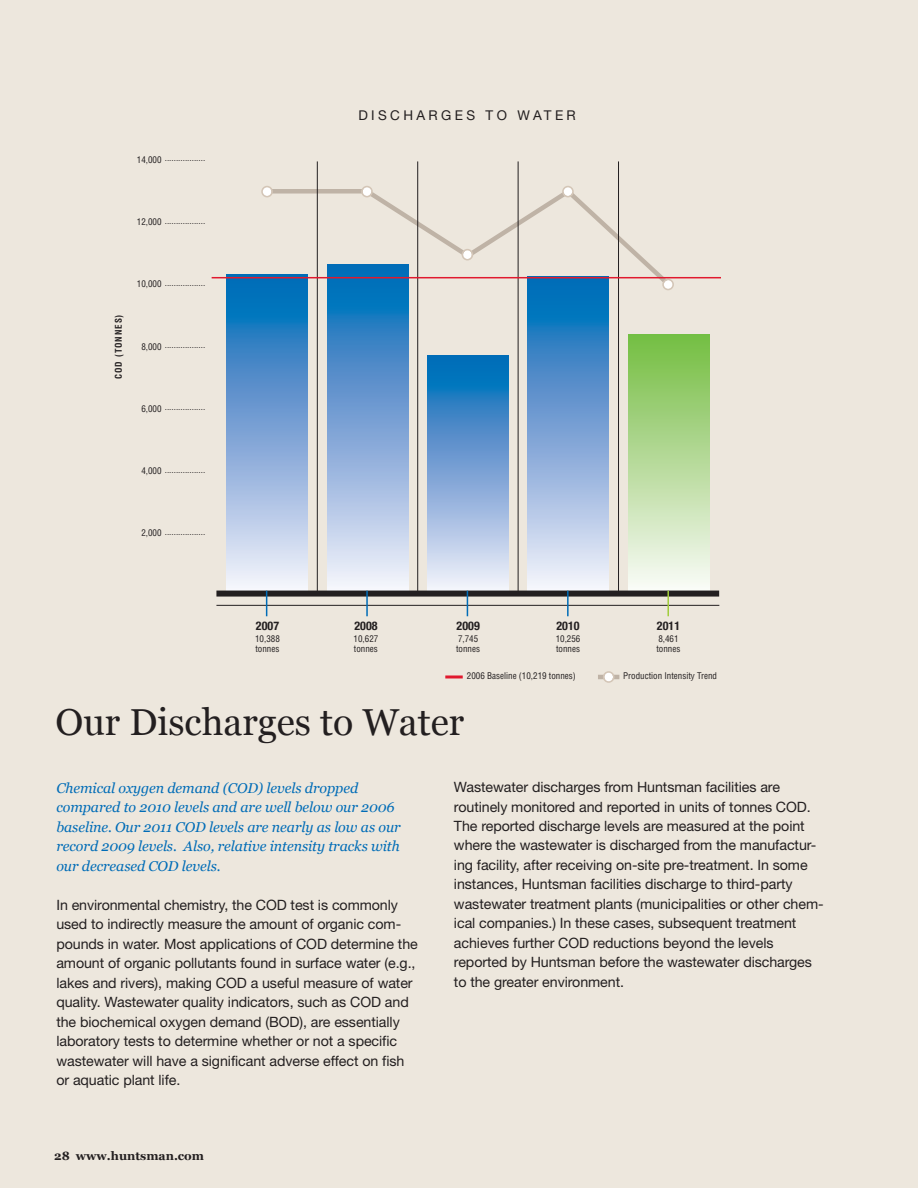
<style>
.page{position:relative;width:918px;height:1188px;background:#ede7dd}
.page>*{position:absolute;margin:0;border:0;box-sizing:border-box;transform-origin:0 0}
.t1{font:37.5px "Georgia";color:#231f20}
.t2{font:14.25px/19.5px "Helvetica Neue";letter-spacing:-.005em;color:#231f20}
.t3{font:italic 14.25px/19.5px "Georgia";letter-spacing:-.005em;color:#006cb7}
.t4{font:13.5px "Helvetica Neue";color:#231f20}
.t5{font:700 condensed 12px "Helvetica Neue";letter-spacing:.005em;color:#231f20}
.t6{font:700 12px "Georgia";color:#231f20}
.t7{font:condensed 9px "Helvetica";color:#231f20}
.t8{font:700 condensed 9px "Helvetica";letter-spacing:.1em;color:#231f20}
</style>
<div class="page">
<svg style="left:227px;top:275px;width:81px;height:316px;background:#7ba9d7"></svg>
<svg style="left:327px;top:290px;width:81px;height:301px;background:#82acd8"></svg>
<svg style="left:427px;top:355px;width:81px;height:236px;background:#77a6d5"></svg>
<svg style="left:528px;top:290px;width:81px;height:301px;background:#7da9d7"></svg>
<div style="left:628px;top:334px;width:81px;height:257px;background:linear-gradient(to bottom,#73bc40,#fafaf7)"></div>
<hr style="left:216px;top:605px;width:503px;height:1px;background:#231f20">
<div style="left:216px;top:591px;width:503px;height:6px;background:#231f20"></div>
<svg style="left:266px;top:591px;width:1px;height:25px"></svg>
<hr style="left:366px;top:591px;width:2px;height:25px;background:#006cb7">
<svg style="left:467px;top:591px;width:1px;height:25px"></svg>
<hr style="left:567px;top:591px;width:2px;height:25px;background:#006cb7">
<hr style="left:667px;top:591px;width:2px;height:25px;background:#a1cd3a">
<svg style="left:261px;top:186px;width:413px;height:104px"></svg>
<hr style="left:317px;top:161px;width:1px;height:433px;background:#231f20">
<hr style="left:618px;top:161px;width:1px;height:433px;background:#231f20">
<hr style="left:518px;top:161px;width:1px;height:433px;background:#231f20">
<hr style="left:417px;top:161px;width:1px;height:433px;background:#231f20">
<hr style="left:598px;top:675px;width:21px;height:4px;background:#bfb3a6">
<hr style="left:445px;top:675px;width:18px;height:3px;background:#e1192e">
<svg style="left:603px;top:671px;width:12px;height:12px"></svg>
<hr style="left:212px;top:277px;width:509px;height:1px;background:#e1192e">
<p class="t7" style="left:137px;top:152px;width:70px">14,000 ..................</p>
<p class="t7" style="left:137px;top:215px;width:70px">12,000 ..................</p>
<p class="t8" style="left:113px;top:379px;width:66px;rotate:-90deg">COD (TONNES)</p>
<p class="t7" style="left:137px;top:277px;width:70px">10,000 ..................</p>
<p class="t7" style="left:141px;top:339px;width:65px">8,000 ..................</p>
<p class="t7" style="left:141px;top:401px;width:65px">6,000 ..................</p>
<p class="t7" style="left:141px;top:464px;width:65px">4,000 ..................</p>
<p class="t7" style="left:141px;top:526px;width:65px">2,000 ..................</p>
<p class="t4" style="left:358px;top:107px;width:219px">DISCHARGES TO WATER</p>
<p class="t5" style="left:256px;top:618px;width:25px">2007</p>
<p class="t5" style="left:354px;top:618px;width:25px">2008</p>
<p class="t5" style="left:457px;top:618px;width:25px">2009</p>
<p class="t5" style="left:557px;top:618px;width:25px">2010</p>
<p class="t5" style="left:657px;top:618px;width:25px">2011</p>
<p class="t7" style="left:255px;top:633px;width:26px">10,388</p>
<p class="t7" style="left:354px;top:633px;width:26px">10,627</p>
<p class="t7" style="left:458px;top:633px;width:22px">7,745</p>
<p class="t7" style="left:556px;top:633px;width:26px">10,256</p>
<p class="t7" style="left:658px;top:633px;width:22px">8,461</p>
<p class="t7" style="left:255px;top:643px;width:25px">tonnes</p>
<p class="t7" style="left:354px;top:643px;width:25px">tonnes</p>
<p class="t7" style="left:456px;top:643px;width:25px">tonnes</p>
<p class="t7" style="left:556px;top:643px;width:25px">tonnes</p>
<p class="t7" style="left:657px;top:643px;width:25px">tonnes</p>
<p class="t7" style="left:467px;top:670px;width:110px">2006 Baseline (10,219 tonnes)</p>
<p class="t7" style="left:623px;top:670px;width:95px">Production Intensity Trend</p>
<h1 class="t1" style="left:56px;top:700px;width:410px">Our Discharges to Water</h1>
<p class="t3" style="left:56px;top:778px;width:346px">Chemical oxygen demand (COD) levels dropped compared to 2010 levels and are well below our 2006 baseline. Our 2011 COD levels are nearly as low as our record 2009 levels. Also, relative intensity tracks with our decreased COD levels.</p>
<p class="t2" style="left:56px;top:895px;width:363px">In environmental chemistry, the COD test is commonly used to indirectly measure the amount of organic com&shy;pounds in water. Most applications of COD determine the amount of organic pollutants found in surface water (e.g., lakes and rivers), making COD a useful measure of water quality. Wastewater quality indicators, such as COD and the biochemical oxygen demand (BOD), are essentially laboratory tests to determine whether or not a specific wastewater will have a significant adverse effect on fish or aquatic plant life.</p>
<p class="t6" style="left:54px;top:1148px;width:151px">28 www.huntsman.com</p>
<p class="t2" style="left:454px;top:777px;width:371px">Wastewater discharges from Huntsman facilities are routinely monitored and reported in units of tonnes COD.<br>The reported discharge levels are measured at the point where the wastewater is discharged from the manufactur&shy;ing facility, after receiving on-site pre-treatment. In some instances, Huntsman facilities discharge to third-party wastewater treatment plants (municipalities or other chem&shy;ical companies.) In these cases, subsequent treatment achieves further COD reductions beyond the levels reported by Huntsman before the wastewater discharges to the greater environment.</p>
</div>
